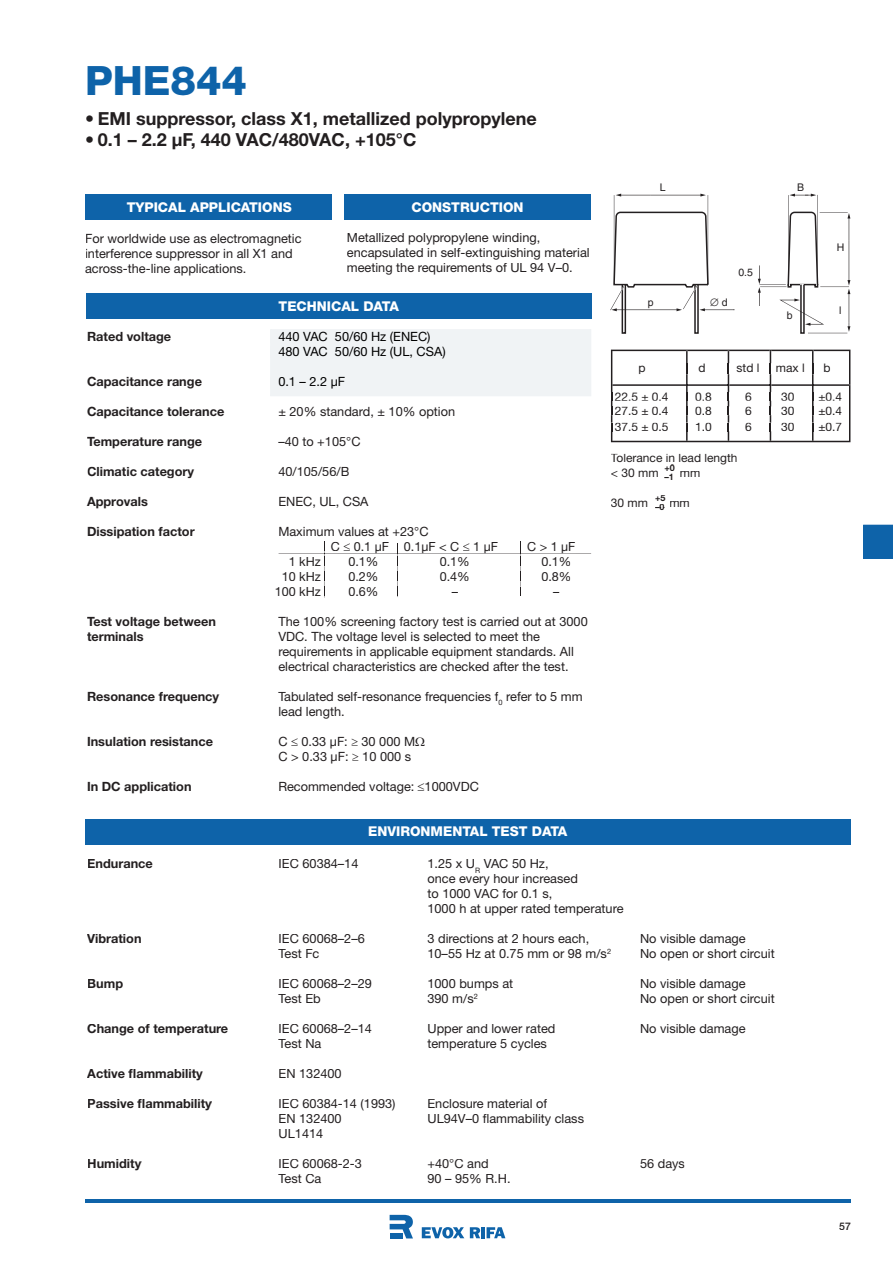
<style>
.page{position:relative;width:893px;height:1263px;background:#fff}
.page>*{position:absolute;margin:0;border:0;box-sizing:border-box;transform-origin:0 0}
.t1{font:800 40.5px "Helvetica Neue";color:#0e63a9}
.t2{font:700 18px "Helvetica Neue";color:#231f20}
.t3{font:800 13.5px "Helvetica Neue";color:#fff}
.t4{font:12.75px/15px "Helvetica Neue";color:#231f20}
.t5{font:700 12.75px "Helvetica Neue";color:#231f20}
.t6{font:12.6px "Helvetica Neue";color:#231f20}
.t7{font:12px "Helvetica Neue";color:#231f20}
.t8{font:10.5px "Helvetica";color:#231f20}
.t9{font:500 10.5px "Helvetica Neue";color:#231f20}
.t10{font:700 9px/9px "Helvetica Neue";color:#231f20}
</style>
<div class="page">
<svg style="left:422px;top:1227px;width:42px;height:11px"></svg>
<svg style="left:470px;top:1227px;width:10px;height:11px"></svg>
<hr style="left:481px;top:1227px;width:4px;height:11px;background:#0e63a9">
<svg style="left:487px;top:1227px;width:18px;height:11px"></svg>
<svg style="left:390px;top:1215px;width:23px;height:23px"></svg>
<hr style="left:85px;top:1199px;width:765px;height:3px;background:#0e63a9">
<div style="left:85px;top:194px;width:247px;height:25px;background:#0e63a9"></div>
<div style="left:86px;top:294px;width:506px;height:25px;background:#0e63a9"></div>
<div style="left:344px;top:194px;width:247px;height:25px;background:#0e63a9"></div>
<div style="left:85px;top:819px;width:765px;height:25px;background:#0e63a9"></div>
<svg style="left:611px;top:350px;width:239px;height:92px"></svg>
<hr style="left:614px;top:195px;width:1px;height:89px;background:#231f20">
<hr style="left:708px;top:195px;width:1px;height:89px;background:#231f20">
<hr style="left:788px;top:195px;width:1px;height:89px;background:#231f20">
<hr style="left:817px;top:195px;width:1px;height:89px;background:#231f20">
<svg style="left:616px;top:194px;width:90px;height:3px"></svg>
<svg style="left:610px;top:212px;width:124px;height:122px"></svg>
<svg style="left:789px;top:194px;width:27px;height:3px"></svg>
<svg style="left:758px;top:212px;width:92px;height:122px"></svg>
<div style="left:270px;top:329px;width:321px;height:67px;background:#f0f3f5"></div>
<svg style="left:279px;top:541px;width:312px;height:56px"></svg>
<svg style="left:863px;top:525px;width:30px;height:34px"></svg>
<h1 class="t1" style="left:85px;top:56px;width:164px">PHE844</h1>
<h2 class="t2" style="left:85px;top:107px;width:453px">• EMI suppressor, class X1, metallized polypropylene</h2>
<h2 class="t2" style="left:85px;top:129px;width:333px">• 0.1 – 2.2 µF, 440 VAC/480VAC, +105°C</h2>
<p class="t3" style="left:127px;top:199px;width:167px">TYPICAL APPLICATIONS</p>
<p class="t3" style="left:411px;top:199px;width:114px">CONSTRUCTION</p>
<p class="t4" style="left:85px;top:231px;width:218px">For worldwide use as electromagnetic interference suppressor in all X1 and across-the-line applications.</p>
<p class="t4" style="left:347px;top:230px;width:244px">Metallized polypropylene winding, encapsulated in self-extinguishing material meeting the requirements of UL 94 V–0.</p>
<p class="t3" style="left:279px;top:298px;width:122px">TECHNICAL DATA</p>
<p class="t5" style="left:87px;top:328px;width:86px">Rated voltage</p>
<p class="t4" style="left:278px;top:329px;width:169px">440 VAC 50/60 Hz (ENEC)<br>480 VAC 50/60 Hz (UL, CSA)</p>
<p class="t5" style="left:87px;top:373px;width:116px">Capacitance range</p>
<p class="t4" style="left:278px;top:374px;width:68px">0.1 – 2.2 µF</p>
<p class="t5" style="left:87px;top:403px;width:139px">Capacitance tolerance</p>
<p class="t4" style="left:278px;top:404px;width:178px">± 20% standard, ± 10% option</p>
<p class="t5" style="left:87px;top:433px;width:117px">Temperature range</p>
<p class="t4" style="left:278px;top:434px;width:84px">–40 to +105°C</p>
<p class="t5" style="left:87px;top:463px;width:109px">Climatic category</p>
<p class="t4" style="left:278px;top:464px;width:73px">40/105/56/B</p>
<p class="t5" style="left:87px;top:493px;width:62px">Approvals</p>
<p class="t4" style="left:278px;top:494px;width:92px">ENEC, UL, CSA</p>
<p class="t5" style="left:87px;top:523px;width:109px">Dissipation factor</p>
<p class="t4" style="left:278px;top:524px;width:152px">Maximum values at +23°C</p>
<p class="t6" style="left:331px;top:539px;width:169px">C ≤ 0.1 µF 0.1µF &lt; C ≤ 1 µF</p>
<p class="t6" style="left:527px;top:539px;width:50px">C &gt; 1 µF</p>
<p class="t6" style="left:289px;top:554px;width:34px">1 kHz</p>
<p class="t6" style="left:348px;top:554px;width:32px">0.1%</p>
<p class="t6" style="left:440px;top:554px;width:32px">0.1%</p>
<p class="t6" style="left:541px;top:554px;width:32px">0.1%</p>
<p class="t6" style="left:282px;top:569px;width:41px">10 kHz</p>
<p class="t6" style="left:348px;top:569px;width:32px">0.2%</p>
<p class="t6" style="left:440px;top:569px;width:32px">0.4%</p>
<p class="t6" style="left:541px;top:569px;width:32px">0.8%</p>
<p class="t6" style="left:275px;top:584px;width:48px">100 kHz</p>
<p class="t6" style="left:348px;top:584px;width:32px">0.6%</p>
<p class="t6" style="left:452px;top:584px;width:8px">–</p>
<p class="t6" style="left:553px;top:584px;width:8px">–</p>
<p class="t5" style="left:87px;top:613px;width:130px">Test voltage between</p>
<p class="t4" style="left:278px;top:614px;width:311px">The 100% screening factory test is carried out at 3000</p>
<p class="t5" style="left:87px;top:628px;width:58px">terminals</p>
<p class="t4" style="left:278px;top:629px;width:297px">VDC. The voltage level is selected to meet the requirements in applicable equipment standards. All electrical characteristics are checked after the test.</p>
<p class="t5" style="left:87px;top:688px;width:134px">Resonance frequency</p>
<p class="t4" style="left:278px;top:689px;width:306px">Tabulated self-resonance frequencies f<sub>0</sub> refer to 5 mm lead length.</p>
<p class="t5" style="left:87px;top:733px;width:128px">Insulation resistance</p>
<p class="t4" style="left:278px;top:734px;width:138px">C ≤ 0.33 µF: ≥ 30 000 M<br>C &gt; 0.33 µF: ≥ 10 000 s</p>
<p class="t5" style="left:87px;top:778px;width:106px">In DC application</p>
<p class="t4" style="left:278px;top:779px;width:202px">Recommended voltage: ≤1000VDC</p>
<p class="t3" style="left:368px;top:823px;width:201px">ENVIRONMENTAL TEST DATA</p>
<p class="t8" style="left:660px;top:181px;width:7px">L</p>
<p class="t8" style="left:648px;top:296px;width:7px">p</p>
<p class="t8" style="left:710px;top:297px;width:19px">∅ d</p>
<p class="t8" style="left:738px;top:266px;width:16px">0.5</p>
<p class="t8" style="left:797px;top:181px;width:9px">B</p>
<p class="t8" style="left:787px;top:309px;width:7px">b</p>
<p class="t8" style="left:837px;top:241px;width:9px">H</p>
<p class="t8" style="left:839px;top:304px;width:4px">l</p>
<p class="t7" style="left:639px;top:360px;width:9px">p</p>
<p class="t7" style="left:698px;top:360px;width:9px">d</p>
<p class="t7" style="left:737px;top:360px;width:24px">std l</p>
<p class="t7" style="left:776px;top:360px;width:30px">max l</p>
<p class="t7" style="left:823px;top:360px;width:9px">b</p>
<p class="t7" style="left:615px;top:389px;width:55px">22.5 ± 0.4</p>
<p class="t7" style="left:695px;top:389px;width:18px">0.8</p>
<p class="t7" style="left:745px;top:389px;width:8px">6</p>
<p class="t7" style="left:781px;top:389px;width:15px">30</p>
<p class="t7" style="left:818px;top:389px;width:25px">±0.4</p>
<p class="t7" style="left:615px;top:404px;width:55px">27.5 ± 0.4</p>
<p class="t7" style="left:695px;top:404px;width:18px">0.8</p>
<p class="t7" style="left:745px;top:404px;width:8px">6</p>
<p class="t7" style="left:781px;top:404px;width:15px">30</p>
<p class="t7" style="left:818px;top:404px;width:25px">±0.4</p>
<p class="t7" style="left:615px;top:420px;width:55px">37.5 ± 0.5</p>
<p class="t7" style="left:695px;top:420px;width:18px">1.0</p>
<p class="t7" style="left:745px;top:420px;width:8px">6</p>
<p class="t7" style="left:781px;top:420px;width:15px">30</p>
<p class="t7" style="left:818px;top:420px;width:25px">±0.7</p>
<p class="t7" style="left:611px;top:451px;width:128px">Tolerance in lead length</p>
<p class="t10" style="left:664px;top:472px;width:11px">–1</p>
<p class="t10" style="left:655px;top:494px;width:12px">+5 –0</p>
<p class="t10" style="left:664px;top:463px;width:12px">+0</p>
<p class="t7" style="left:611px;top:466px;width:49px">&lt; 30 mm</p>
<p class="t7" style="left:680px;top:466px;width:22px">mm</p>
<p class="t7" style="left:611px;top:496px;width:39px">30 mm</p>
<p class="t7" style="left:669px;top:496px;width:22px">mm</p>
<p class="t5" style="left:87px;top:856px;width:67px">Endurance</p>
<p class="t4" style="left:279px;top:856px;width:81px">IEC 60384–14</p>
<p class="t4" style="left:427px;top:856px;width:198px">1.25 x U<sub>R</sub> VAC 50 Hz,<br>once every hour increased<br>to 1000 VAC for 0.1 s,<br>1000 h at upper rated temperature</p>
<p class="t5" style="left:87px;top:931px;width:56px">Vibration</p>
<p class="t4" style="left:279px;top:931px;width:88px">IEC 60068–2–6</p>
<p class="t4" style="left:427px;top:931px;width:163px">3 directions at 2 hours each,</p>
<p class="t4" style="left:640px;top:931px;width:107px">No visible damage</p>
<p class="t4" style="left:279px;top:946px;width:42px">Test Fc</p>
<p class="t4" style="left:427px;top:946px;width:185px">10–55 Hz at 0.75 mm or 98 m/s<sup>2</sup></p>
<p class="t4" style="left:640px;top:946px;width:136px">No open or short circuit</p>
<p class="t5" style="left:87px;top:976px;width:37px">Bump</p>
<p class="t4" style="left:279px;top:976px;width:95px">IEC 60068–2–29</p>
<p class="t4" style="left:427px;top:976px;width:87px">1000 bumps at</p>
<p class="t4" style="left:640px;top:976px;width:107px">No visible damage</p>
<p class="t4" style="left:279px;top:991px;width:44px">Test Eb</p>
<p class="t4" style="left:427px;top:991px;width:52px">390 m/s<sup>2</sup></p>
<p class="t4" style="left:640px;top:991px;width:136px">No open or short circuit</p>
<p class="t5" style="left:87px;top:1021px;width:142px">Change of temperature</p>
<p class="t4" style="left:279px;top:1021px;width:95px">IEC 60068–2–14</p>
<p class="t4" style="left:427px;top:1021px;width:129px">Upper and lower rated</p>
<p class="t4" style="left:640px;top:1021px;width:107px">No visible damage</p>
<p class="t4" style="left:279px;top:1036px;width:44px">Test Na</p>
<p class="t4" style="left:427px;top:1036px;width:121px">temperature 5 cycles</p>
<p class="t5" style="left:87px;top:1066px;width:117px">Active flammability</p>
<p class="t4" style="left:279px;top:1066px;width:65px">EN 132400</p>
<p class="t5" style="left:87px;top:1096px;width:126px">Passive flammability</p>
<p class="t4" style="left:279px;top:1096px;width:118px">IEC 60384-14 (1993)</p>
<p class="t4" style="left:427px;top:1096px;width:121px">Enclosure material of</p>
<p class="t4" style="left:279px;top:1111px;width:65px">EN 132400</p>
<p class="t4" style="left:427px;top:1111px;width:158px">UL94V–0 flammability class</p>
<p class="t4" style="left:279px;top:1126px;width:46px">UL1414</p>
<p class="t5" style="left:87px;top:1156px;width:56px">Humidity</p>
<p class="t4" style="left:279px;top:1156px;width:85px">IEC 60068-2-3</p>
<p class="t4" style="left:427px;top:1156px;width:63px">+40°C and</p>
<p class="t4" style="left:640px;top:1156px;width:46px">56 days</p>
<p class="t4" style="left:279px;top:1171px;width:44px">Test Ca</p>
<p class="t4" style="left:427px;top:1171px;width:85px">90 – 95% R.H.</p>
<p class="t9" style="left:839px;top:1220px;width:13px">57</p>
</div>
